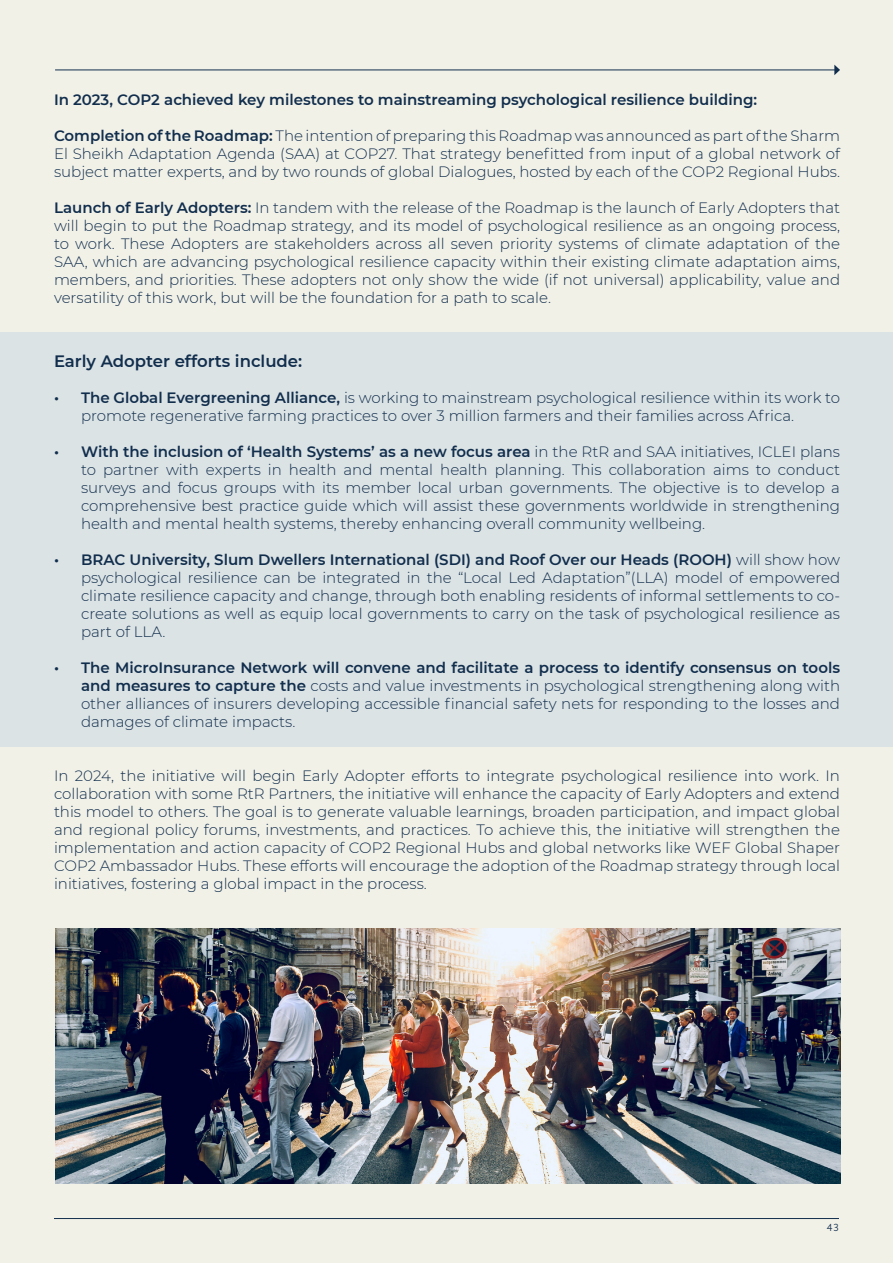
<style>
.page{position:relative;width:893px;height:1263px;background:#f2f1e8}
.page>*{position:absolute;margin:0;border:0;box-sizing:border-box;transform-origin:0 0}
.t1{font:600 16.5px "Montserrat";color:#112e4d}
.t2{font:300 15px/18px "Montserrat";color:#112e4d;text-align:justify}
.t3{font:600 15px "Montserrat";color:#112e4d}
.t4{font:10.5px "Atten New";color:#112e4d}
.s1{font-weight:600}
</style>
<div class="page">
<hr style="left:54px;top:1218px;width:785px;height:1px;background:#112e4d">
<div style="left:0;top:332px;width:893px;height:414px;background:#dce3e5"></div>
<hr style="left:55px;top:70px;width:780px;height:1px;background:#112e4d">
<svg style="left:834px;top:65px;width:6px;height:10px"></svg>
<img style="left:55px;top:928px;width:785px;height:255px">
<p class="t3" style="left:54px;top:89px;width:705px">In 2023, COP2 achieved key milestones to mainstreaming psychological resilience building:</p>
<p class="t2" style="left:54px;top:126px;width:788px"><span class="s1">Completion of the Roadmap:</span> The intention of preparing this Roadmap was announced as part of the Sharm El Sheikh Adaptation Agenda (SAA) at COP27. That strategy benefitted from input of a global network of subject matter experts, and by two rounds of global Dialogues, hosted by each of the COP2 Regional Hubs.</p>
<p class="t2" style="left:54px;top:198px;width:788px"><span class="s1">Launch of Early Adopters:</span> In tandem with the release of the Roadmap is the launch of Early Adopters that will begin to put the Roadmap strategy, and its model of psychological resilience as an ongoing process, to work. These Adopters are stakeholders across all seven priority systems of climate adaptation of the SAA, which are advancing psychological resilience capacity within their existing climate adaptation aims, members, and priorities. These adopters not only show the wide (if not universal) applicability, value and versatility of this work, but will be the foundation for a path to scale.</p>
<p class="t1" style="left:54px;top:350px;width:250px">Early Adopter efforts include:</p>
<p class="t2" style="left:81px;top:388px;width:761px;text-indent:-27px"><span class="s1">• The Global Evergreening Alliance,</span> is working to mainstream psychological resilience within its work to promote regenerative farming practices to over 3 million farmers and their families across Africa.</p>
<p class="t2" style="left:81px;top:442px;width:761px;text-indent:-27px"><span class="s1">• With the inclusion of ‘Health Systems’ as a new focus area</span> in the RtR and SAA initiatives, ICLEI plans to partner with experts in health and mental health planning. This collaboration aims to conduct surveys and focus groups with its member local urban governments. The objective is to develop a comprehensive best practice guide which will assist these governments worldwide in strengthening health and mental health systems, thereby enhancing overall community wellbeing.</p>
<p class="t2" style="left:81px;top:550px;width:761px;text-indent:-27px"><span class="s1">• BRAC University, Slum Dwellers International (SDI) and Roof Over our Heads (ROOH)</span> will show how psychological resilience can be integrated in the “Local Led Adaptation”(LLA) model of empowered climate resilience capacity and change, through both enabling residents of informal settlements to co&shy;create solutions as well as equip local governments to carry on the task of psychological resilience as part of LLA.</p>
<p class="t2" style="left:81px;top:658px;width:761px;text-indent:-27px"><span class="s1">• The MicroInsurance Network will convene and facilitate a process to identify consensus on tools and measures to capture the</span> costs and value investments in psychological strengthening along with other alliances of insurers developing accessible financial safety nets for responding to the losses and damages of climate impacts.</p>
<p class="t2" style="left:54px;top:766px;width:788px">In 2024, the initiative will begin Early Adopter efforts to integrate psychological resilience into work. In collaboration with some RtR Partners, the initiative will enhance the capacity of Early Adopters and extend this model to others. The goal is to generate valuable learnings, broaden participation, and impact global and regional policy forums, investments, and practices. To achieve this, the initiative will strengthen the implementation and action capacity of COP2 Regional Hubs and global networks like WEF Global Shaper COP2 Ambassador Hubs. These efforts will encourage the adoption of the Roadmap strategy through local initiatives, fostering a global impact in the process.</p>
<p class="t4" style="left:827px;top:1221px;width:14px">43</p>
</div>
